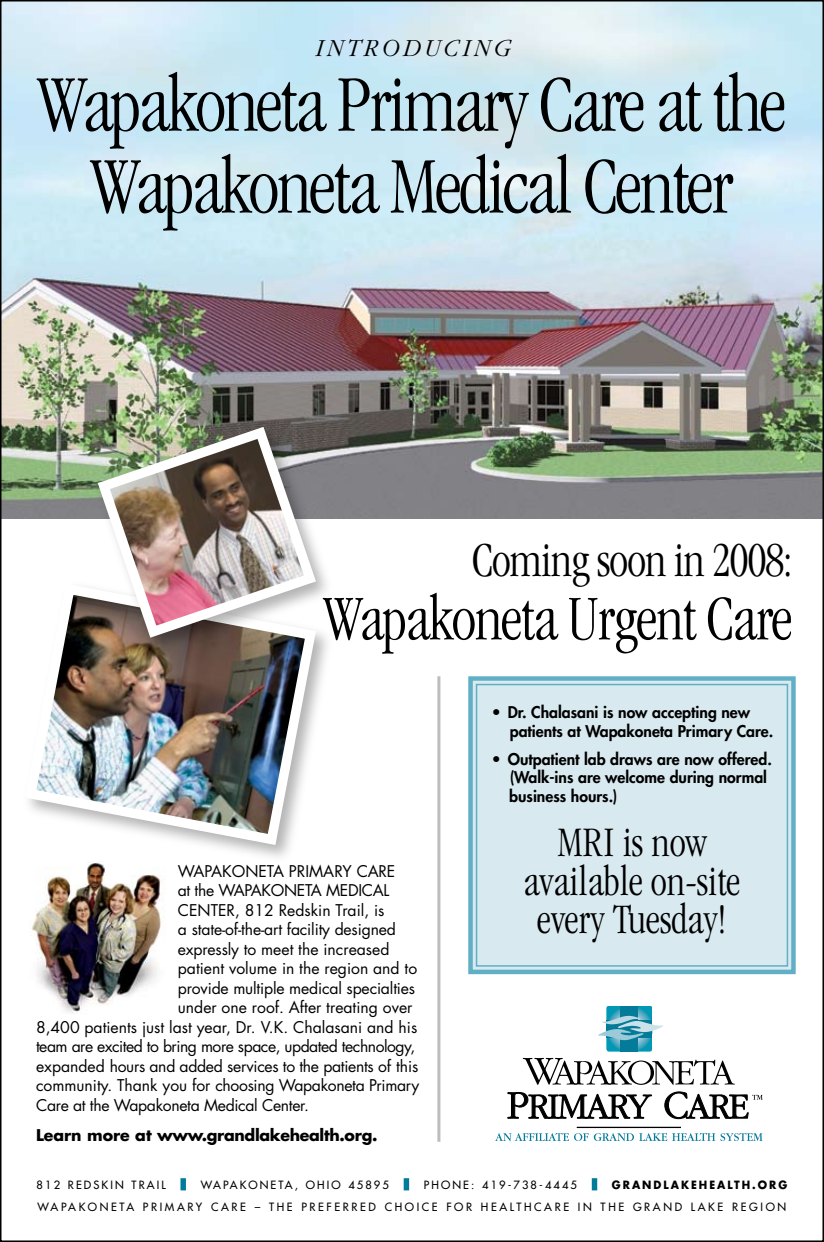
<style>
.page{position:relative;width:824px;height:1242px;background:#fff}
.page>*{position:absolute;margin:0;border:0;box-sizing:border-box;transform-origin:0 0}
.t1{font:300 condensed 82.95px/81.9px "Garamond";letter-spacing:-.03em;color:#000;text-align:center;scale:.95 1}
.t2{font:300 condensed 65.7px "Garamond";letter-spacing:-.02em;color:#000;scale:.95 1}
.t3{font:300 condensed 50.55px "Garamond";letter-spacing:-.02em;color:#000;scale:.95 1}
.t4{font:300 condensed 43.5px/38.4px "Garamond";color:#000;text-align:center;scale:.95 1}
.t5{font:italic 300 25.5px "Garamond";letter-spacing:.16em;color:#000;scale:.95 1}
.t6{font:15.75px "Futura";letter-spacing:-.01em;color:#000}
.t7{font:800 15.75px/18.8px "Futura";color:#000}
.t8{font:15.75px "Futura";letter-spacing:-.03em;color:#000}
.t9{font:700 15.75px "Futura";letter-spacing:-.02em;color:#000}
.t10{font:11.1px "Futura";letter-spacing:.19em;color:#000}
.t11{font:11.1px "Futura";letter-spacing:.235em;color:#000}
.s1{font-weight:800;color:#007b9a}
.s2{font-weight:700}
</style>
<div class="page">
<img style="left:3px;top:3px;width:818px;height:515px">
<img style="left:31px;top:865px;width:133px;height:148px">
<hr style="left:437px;top:676px;width:3px;height:466px;background:#bcbdbf">
<svg style="left:468px;top:676px;width:328px;height:299px;background:#cce3ea"></svg>
<div style="left:476px;top:684px;width:312px;height:283px;border:2px solid #61afc5"></div>
<div style="left:180px;top:1178px;width:6px;height:12px;border:3px solid #007b9a"></div>
<div style="left:403px;top:1178px;width:6px;height:12px;border:3px solid #007b9a"></div>
<div style="left:591px;top:1178px;width:6px;height:12px;border:3px solid #007b9a"></div>
<img style="left:28px;top:595px;width:293px;height:256px">
<svg style="left:606px;top:1006px;width:46px;height:46px"></svg>
<div style="left:620px;top:1006px;width:18px;height:46px;background:#057b9a"></div>
<svg style="left:598px;top:1015px;width:65px;height:26px"></svg>
<hr style="left:576px;top:1127px;width:105px;height:1px;background:#000">
<svg style="left:495px;top:1133px;width:267px;height:8px"></svg>
<svg style="left:522px;top:1058px;width:212px;height:27px"></svg>
<svg style="left:507px;top:1092px;width:144px;height:27px"></svg>
<svg style="left:664px;top:1092px;width:98px;height:27px"></svg>
<div style="left:93px;top:422px;width:243px;height:235px;background:#000;opacity:.3"></div>
<img style="left:92px;top:421px;width:230px;height:223px">
<h3 class="t5" style="left:314px;top:34px;width:207px">INTRODUCING</h3>
<h1 class="t1" style="left:38px;top:64px;width:789px">Wapakoneta Primary Care at the<br>Wapakoneta Medical Center</h1>
<h3 class="t3" style="left:472px;top:533px;width:339px">Coming soon in 2008:</h3>
<h2 class="t2" style="left:324px;top:583px;width:495px">Wapakoneta Urgent Care</h2>
<p class="t6" style="left:178px;top:860px;width:219px">Wapakoneta Primary Care</p>
<p class="t6" style="left:178px;top:880px;width:213px">at the Wapakoneta Medical</p>
<p class="t6" style="left:178px;top:899px;width:208px">Center, 812 Redskin Trail, is</p>
<p class="t6" style="left:178px;top:919px;width:220px">a state-of-the-art facility designed</p>
<p class="t6" style="left:178px;top:938px;width:213px">expressly to meet the increased</p>
<p class="t6" style="left:178px;top:958px;width:241px">patient volume in the region and to</p>
<p class="t6" style="left:178px;top:977px;width:239px">provide multiple medical specialties</p>
<p class="t6" style="left:178px;top:997px;width:236px">under one roof. After treating over</p>
<p class="t6" style="left:36px;top:1016px;width:383px">8,400 patients just last year, Dr. V.K. Chalasani and his</p>
<p class="t8" style="left:36px;top:1036px;width:380px">team are excited to bring more space, updated technology,</p>
<p class="t6" style="left:36px;top:1055px;width:384px">expanded hours and added services to the patients of this</p>
<p class="t6" style="left:36px;top:1075px;width:385px">community. Thank you for choosing Wapakoneta Primary</p>
<p class="t6" style="left:36px;top:1094px;width:274px">Care at the Wapakoneta Medical Center.</p>
<p class="t9" style="left:36px;top:1124px;width:343px">Learn more at www.grandlakehealth.org.</p>
<p class="t7" style="left:509px;top:703px;width:265px;text-indent:-18px">• Dr. Chalasani is now accepting new patients at Wapakoneta Primary Care.</p>
<p class="t7" style="left:509px;top:749px;width:264px;text-indent:-17px">• Outpatient lab draws are now offered. (Walk-ins are welcome during normal business hours.)</p>
<h3 class="t4" style="left:523px;top:824px;width:230px">MRI is now available on-site every Tuesday!</h3>
<p class="t10" style="left:37px;top:1178px;width:752px">812 REDSKIN TRAIL <span class="s1">|</span> WAPAKONETA, OHIO 45895 <span class="s1">|</span> PHONE: 419-738-4445 <span class="s1">|</span> <span class="s2">grandl akeheal th.org</span></p>
<p class="t11" style="left:38px;top:1199px;width:750px">WAPAKONETA PRIMARY CARE – THE PREFERRED CHOICE FOR HEALTHCARE IN THE GRAND LAKE REGION</p>
</div>
